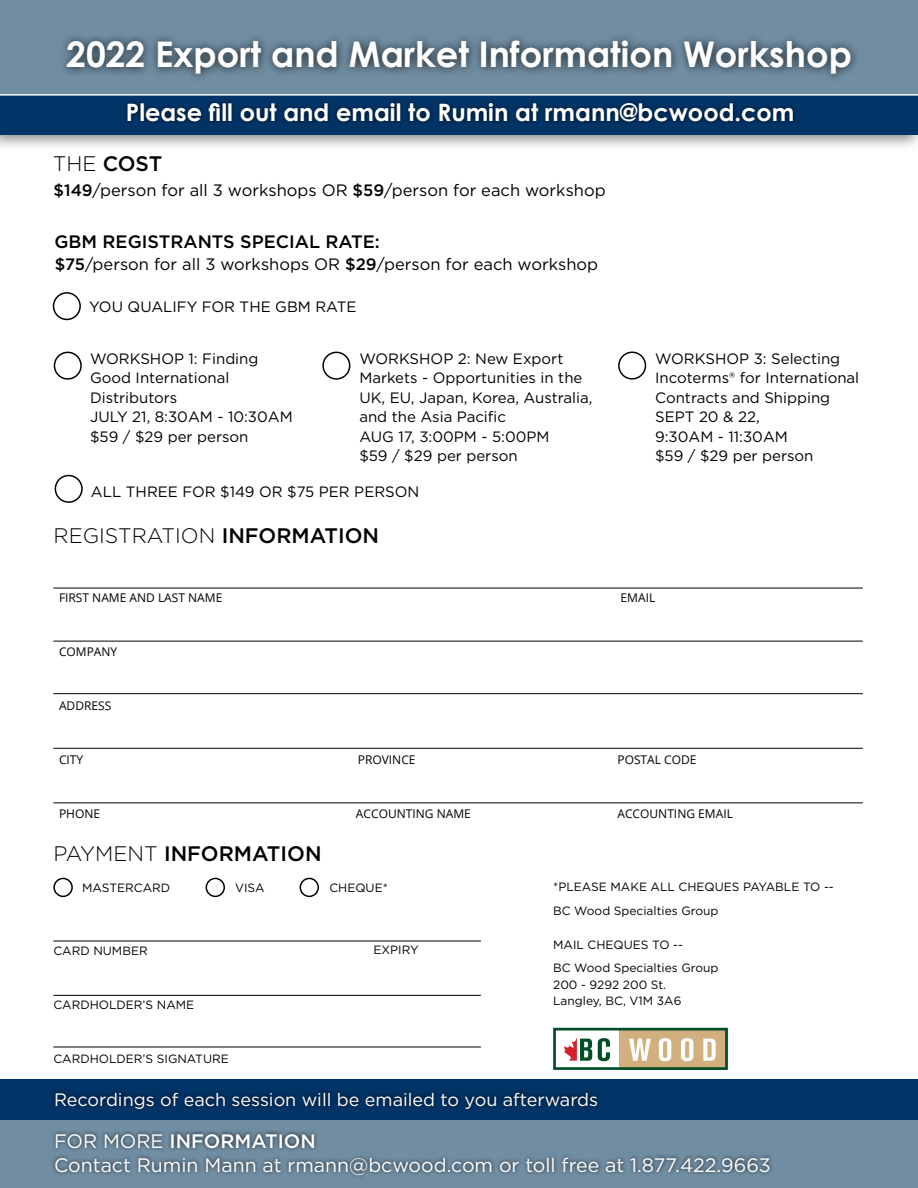
<style>
.page{position:relative;width:918px;height:1188px;background:#fff}
.page>*{position:absolute;margin:0;border:0;box-sizing:border-box;transform-origin:0 0}
.t1{font:700 35.4px "Century Gothic";color:#fff}
.t2{font:700 24px "Century Gothic";color:#fff}
.t3{font:500 21px "Gotham";color:#000}
.t4{font:300 21px "Gotham HTF";color:#000}
.t5{font:19.5px/23.4px "Gotham";color:#fff}
.t6{font:18px "Gotham";color:#fff}
.t7{font:500 18px "Gotham";color:#000}
.t8{font:16.5px "Gotham";color:#000}
.t9{font:15px/19.5px "Gotham";color:#000}
.t10{font:12px/23.2px "Gotham";color:#000}
.t11{font:12px "Open Sans";color:#000}
.s1{font-family:"Gotham HTF";font-weight:300}
.s2{font-weight:500}
.s3{font-family:"Gotham";font-weight:500}
</style>
<div class="page">
<hr style="left:53px;top:641px;width:810px;height:1px;background:#000">
<hr style="left:53px;top:588px;width:810px;height:1px;background:#000">
<hr style="left:53px;top:693px;width:810px;height:1px;background:#000">
<hr style="left:53px;top:748px;width:810px;height:1px;background:#000">
<hr style="left:53px;top:802px;width:810px;height:1px;background:#000">
<hr style="left:53px;top:941px;width:428px;height:1px;background:#000">
<hr style="left:53px;top:995px;width:428px;height:1px;background:#000">
<hr style="left:53px;top:1047px;width:428px;height:1px;background:#000">
<div style="left:619px;top:1029px;width:109px;height:40px;background:#d2af7e"></div>
<div style="left:553px;top:1028px;width:175px;height:42px;border:3px solid #004f27"></div>
<svg style="left:564px;top:1038px;width:28px;height:23px"></svg>
<svg style="left:598px;top:1038px;width:12px;height:23px"></svg>
<svg style="left:629px;top:1039px;width:22px;height:22px"></svg>
<svg style="left:659px;top:1038px;width:12px;height:23px"></svg>
<svg style="left:681px;top:1038px;width:12px;height:23px"></svg>
<svg style="left:703px;top:1039px;width:13px;height:22px"></svg>
<div style="left:0;top:0;width:918px;height:151px;background:#000;opacity:.45"></div>
<div style="left:0;top:0;width:918px;height:135px;background:#718da2"></div>
<div style="left:0;top:94px;width:918px;height:41px;background:#036"></div>
<div style="left:59px;top:32px;width:801px;height:52px;background:#000;opacity:.75"></div>
<div style="left:123px;top:99px;width:674px;height:27px;background:#000;opacity:.65"></div>
<hr style="left:0;top:94px;width:918px;height:2px;background:#fff">
<div style="left:0;top:1113px;width:918px;height:75px;background:#000;opacity:.45"></div>
<div style="left:0;top:1121px;width:918px;height:67px;background:#718da2"></div>
<div style="left:0;top:1079px;width:918px;height:40px;background:#036"></div>
<div style="left:51px;top:1088px;width:551px;height:25px;background:#000;opacity:.75"></div>
<div style="left:51px;top:1130px;width:723px;height:50px;background:#000;opacity:.75"></div>
<div style="left:53px;top:878px;width:20px;height:19px;border:2px solid #000;border-radius:50%"></div>
<div style="left:206px;top:878px;width:19px;height:19px;border:2px solid #000;border-radius:50%"></div>
<div style="left:300px;top:878px;width:19px;height:19px;border:2px solid #000;border-radius:50%"></div>
<div style="left:54px;top:352px;width:28px;height:28px;border:2px solid #000;border-radius:50%"></div>
<div style="left:322px;top:352px;width:28px;height:28px;border:2px solid #000;border-radius:50%"></div>
<div style="left:618px;top:352px;width:28px;height:28px;border:2px solid #000;border-radius:50%"></div>
<div style="left:55px;top:475px;width:28px;height:28px;border:2px solid #000;border-radius:50%"></div>
<div style="left:53px;top:292px;width:28px;height:28px;border:2px solid #000;border-radius:50%"></div>
<h1 class="t1" style="left:66px;top:27px;width:787px">2022 Export and Market Information Workshop</h1>
<h2 class="t2" style="left:126px;top:94px;width:670px">Please fill out and email to Rumin at rmann@bcwood.com</h2>
<h3 class="t3" style="left:53px;top:150px;width:111px"><span class="s1">THE</span> COST</h3>
<p class="t8" style="left:54px;top:179px;width:554px"><span class="s2">$149</span>/person for all 3 workshops OR <span class="s2">$59</span>/person for each workshop</p>
<p class="t7" style="left:55px;top:229px;width:327px">GBM REGISTRANTS SPECIAL RATE:</p>
<p class="t8" style="left:55px;top:254px;width:545px"><span class="s2">$75</span>/person for all 3 workshops OR <span class="s2">$29</span>/person for each workshop</p>
<p class="t9" style="left:89px;top:297px;width:269px">YOU QUALIFY FOR THE GBM RATE</p>
<p class="t9" style="left:90px;top:348px;width:204px">WORKSHOP 1: Finding<br>Good International<br>Distributors<br>JULY 21, 8:30AM - 10:30AM $59 / $29 per person</p>
<p class="t9" style="left:359px;top:348px;width:235px">WORKSHOP 2: New Export<br>Markets - Opportunities in the<br>UK, EU, Japan, Korea, Australia, and the Asia Pacific<br>AUG 17, 3:00PM - 5:00PM<br>$59 / $29 per person</p>
<p class="t9" style="left:655px;top:348px;width:206px">WORKSHOP 3: Selecting<br>Incoterms® for International<br>Contracts and Shipping<br>SEPT 20 &amp; 22,<br>9:30AM - 11:30AM<br>$59 / $29 per person</p>
<p class="t9" style="left:91px;top:481px;width:330px">ALL THREE FOR $149 OR $75 PER PERSON</p>
<h3 class="t4" style="left:53px;top:525px;width:327px">REGISTRATION <span class="s3">INFORMATION</span></h3>
<p class="t11" style="left:59px;top:590px;width:165px">FIRST NAME AND LAST NAME</p>
<p class="t11" style="left:621px;top:590px;width:36px">EMAIL</p>
<p class="t11" style="left:59px;top:644px;width:60px">COMPANY</p>
<p class="t11" style="left:59px;top:698px;width:54px">ADDRESS</p>
<p class="t11" style="left:59px;top:752px;width:26px">CITY</p>
<p class="t11" style="left:358px;top:752px;width:59px">PROVINCE</p>
<p class="t11" style="left:617px;top:752px;width:81px">POSTAL CODE</p>
<p class="t11" style="left:59px;top:806px;width:43px">PHONE</p>
<p class="t11" style="left:356px;top:806px;width:116px">ACCOUNTING NAME</p>
<p class="t11" style="left:617px;top:806px;width:117px">ACCOUNTING EMAIL</p>
<h3 class="t3" style="left:53px;top:840px;width:270px"><span class="s1">PAYMENT</span> INFORMATION</h3>
<p class="t10" style="left:82px;top:876px;width:90px">MASTERCARD</p>
<p class="t10" style="left:235px;top:876px;width:31px">VISA</p>
<p class="t10" style="left:329px;top:876px;width:60px">CHEQUE*</p>
<p class="t10" style="left:53px;top:939px;width:96px">CARD NUMBER</p>
<p class="t10" style="left:53px;top:993px;width:142px">CARDHOLDER’S NAME</p>
<p class="t10" style="left:53px;top:1047px;width:177px">CARDHOLDER’S SIGNATURE</p>
<p class="t10" style="left:374px;top:938px;width:47px">EXPIRY</p>
<p class="t10" style="left:553px;top:875px;width:282px">*PLEASE MAKE ALL CHEQUES PAYABLE TO --<br>BC Wood Specialties Group</p>
<p class="t10" style="left:553px;top:933px;width:167px">MAIL CHEQUES TO --<br>BC Wood Specialties Group</p>
<p class="t10" style="left:553px;top:976px;width:130px;line-height:16.5px">200 - 9292 200 St.<br>Langley, BC, V1M 3A6</p>
<p class="t6" style="left:54px;top:1088px;width:546px">Recordings of each session will be emailed to you afterwards</p>
<h3 class="t5" style="left:54px;top:1129px;width:718px">FOR MORE <span class="s2">INFORMATION<br></span>Contact Rumin Mann at rmann@bcwood.com or toll free at 1.877.422.9663</h3>
<h3 class="t5" style="left:85px;top:1088px;width:351px">To register fill out the attached form</h3>
</div>
